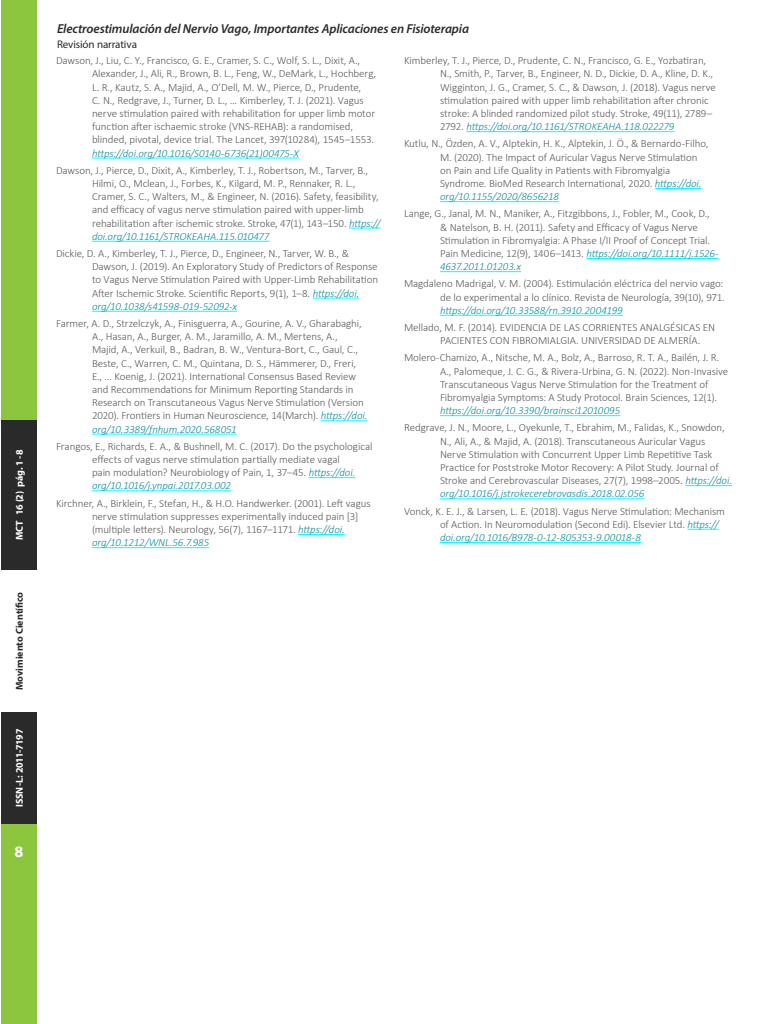
<style>
.page{position:relative;width:768px;height:1024px;background:#fff}
.page>*{position:absolute;margin:0;border:0;box-sizing:border-box;transform-origin:0 0}
.t1{font:700 16px "Myriad Pro";color:#fff}
.t2{font:italic 600 13px "Myriad Pro";letter-spacing:-.01em;color:#2a2a2a}
.t3{font:11.1px "Myriad Pro";letter-spacing:-.01em;color:#2a2a2a}
.t4{font:300 11px/13.2px "Calibri";letter-spacing:-.01em;color:#5a5a5a}
.t5{font:italic 300 11px "Calibri";letter-spacing:-.015em;color:#09909f}
.t6{font:700 10px "Myriad Pro";letter-spacing:-.01em;color:#fff}
.t7{font:700 10px "Myriad Pro";color:#2a2a2a}
.s1{font-style:italic;color:#09909f}
</style>
<div class="page">
<div style="left:1px;top:712px;width:36px;height:312px;background:#8cc63f"></div>
<div style="left:1px;top:0;width:36px;height:570px;background:#8cc63f"></div>
<div style="left:1px;top:420px;width:36px;height:150px;background:#2a2a2a"></div>
<div style="left:1px;top:712px;width:36px;height:112px;background:#2a2a2a"></div>
<hr style="left:92px;top:158px;width:207px;height:1px;background:#0ff">
<hr style="left:349px;top:228px;width:31px;height:1px;background:#0ff">
<hr style="left:92px;top:241px;width:178px;height:1px;background:#0ff">
<hr style="left:313px;top:298px;width:46px;height:1px;background:#0ff">
<hr style="left:92px;top:311px;width:145px;height:1px;background:#0ff">
<hr style="left:321px;top:421px;width:46px;height:1px;background:#0ff">
<hr style="left:92px;top:434px;width:145px;height:1px;background:#0ff">
<hr style="left:309px;top:477px;width:46px;height:1px;background:#0ff">
<hr style="left:92px;top:491px;width:139px;height:1px;background:#0ff">
<hr style="left:298px;top:534px;width:47px;height:1px;background:#0ff">
<hr style="left:92px;top:547px;width:117px;height:1px;background:#0ff">
<hr style="left:466px;top:131px;width:208px;height:1px;background:#0ff">
<hr style="left:655px;top:188px;width:47px;height:1px;background:#0ff">
<hr style="left:440px;top:201px;width:119px;height:1px;background:#0ff">
<hr style="left:586px;top:258px;width:133px;height:1px;background:#0ff">
<hr style="left:440px;top:271px;width:81px;height:1px;background:#0ff">
<hr style="left:440px;top:315px;width:183px;height:1px;background:#0ff">
<hr style="left:440px;top:415px;width:180px;height:1px;background:#0ff">
<hr style="left:685px;top:485px;width:47px;height:1px;background:#0ff">
<hr style="left:440px;top:499px;width:204px;height:1px;background:#0ff">
<hr style="left:687px;top:529px;width:32px;height:1px;background:#0ff">
<hr style="left:440px;top:542px;width:201px;height:1px;background:#0ff">
<p class="t6" style="left:13px;top:540px;width:92px;rotate:-90deg">MCT 16 (2) pág. 1-8</p>
<p class="t7" style="left:13px;top:690px;width:100px;rotate:-90deg">Movimiento Científico</p>
<p class="t6" style="left:13px;top:807px;width:80px;rotate:-90deg">ISSN-L: 2011-7197</p>
<h1 class="t1" style="left:15px;top:841px;width:10px">8</h1>
<p class="t2" style="left:57px;top:20px;width:414px">Electroestimulación del Nervio Vago, Importantes Aplicaciones en Fisioterapia</p>
<p class="t3" style="left:57px;top:38px;width:82px">Revisión narrativa</p>
<p class="t4" style="left:92px;top:54px;width:286px;text-indent:-36px">Dawson, J., Liu, C. Y., Francisco, G. E., Cramer, S. C., Wolf, S. L., Dixit, A., Alexander, J., Ali, R., Brown, B. L., Feng, W., DeMark, L., Hochberg, L. R., Kautz, S. A., Majid, A., O’Dell, M. W., Pierce, D., Prudente,<br>C. N., Redgrave, J., Turner, D. L., … Kimberley, T. J. (2021). Vagus nerve stimulation paired with rehabilitation for upper limb motor function after ischaemic stroke (VNS-REHAB): a randomised, blinded, pivotal, device trial. The Lancet, 397(10284), 1545–1553.</p>
<p class="t5" style="left:92px;top:146px;width:209px">https://doi.org/10.1016/S0140-6736(21)00475-X</p>
<p class="t4" style="left:92px;top:163px;width:290px;text-indent:-36px">Dawson, J., Pierce, D., Dixit, A., Kimberley, T. J., Robertson, M., Tarver, B., Hilmi, O., Mclean, J., Forbes, K., Kilgard, M. P., Rennaker, R. L., Cramer, S. C., Walters, M., &amp; Engineer, N. (2016). Safety, feasibility, and efficacy of vagus nerve stimulation paired with upper-limb rehabilitation after ischemic stroke. Stroke, 47(1), 143–150. <span class="s1">https:// doi.org/10.1161/STROKEAHA.115.010477</span></p>
<p class="t4" style="left:92px;top:247px;width:288px;text-indent:-36px">Dickie, D. A., Kimberley, T. J., Pierce, D., Engineer, N., Tarver, W. B., &amp; Dawson, J. (2019). An Exploratory Study of Predictors of Response to Vagus Nerve Stimulation Paired with Upper-Limb Rehabilitation After Ischemic Stroke. Scientific Reports, 9(1), 1–8. <span class="s1">https://doi. org/10.1038/s41598-019-52092-x</span></p>
<p class="t4" style="left:92px;top:317px;width:277px;text-indent:-36px">Farmer, A. D., Strzelczyk, A., Finisguerra, A., Gourine, A. V., Gharabaghi, A., Hasan, A., Burger, A. M., Jaramillo, A. M., Mertens, A., Majid, A., Verkuil, B., Badran, B. W., Ventura-Bort, C., Gaul, C., Beste, C., Warren, C. M., Quintana, D. S., Hämmerer, D., Freri, E., … Koenig, J. (2021). International Consensus Based Review and Recommendations for Minimum Reporting Standards in Research on Transcutaneous Vagus Nerve Stimulation (Version 2020). Frontiers in Human Neuroscience, 14(March). <span class="s1">https://doi. org/10.3389/fnhum.2020.568051</span></p>
<p class="t4" style="left:92px;top:440px;width:282px;text-indent:-36px">Frangos, E., Richards, E. A., &amp; Bushnell, M. C. (2017). Do the psychological effects of vagus nerve stimulation partially mediate vagal<br>pain modulation? Neurobiology of Pain, 1, 37–45. <span class="s1">https://doi. org/10.1016/j.ynpai.2017.03.002</span></p>
<p class="t4" style="left:92px;top:496px;width:280px;text-indent:-36px">Kirchner, A., Birklein, F., Stefan, H., &amp; H.O. Handwerker. (2001). Left vagus nerve stimulation suppresses experimentally induced pain [3] (multiple letters). Neurology, 56(7), 1167–1171. <span class="s1">https://doi. org/10.1212/WNL.56.7.985</span></p>
<p class="t4" style="left:440px;top:54px;width:277px;text-indent:-36px">Kimberley, T. J., Pierce, D., Prudente, C. N., Francisco, G. E., Yozbatiran, N., Smith, P., Tarver, B., Engineer, N. D., Dickie, D. A., Kline, D. K., Wigginton, J. G., Cramer, S. C., &amp; Dawson, J. (2018). Vagus nerve stimulation paired with upper limb rehabilitation after chronic stroke: A blinded randomized pilot study. Stroke, 49(11), 2789– 2792. <span class="s1">https://doi.org/10.1161/STROKEAHA.118.022279</span></p>
<p class="t4" style="left:440px;top:137px;width:270px;text-indent:-36px">Kutlu, N., Özden, A. V., Alptekin, H. K., Alptekin, J. Ö., &amp; Bernardo-Filho, M. (2020). The Impact of Auricular Vagus Nerve Stimulation on Pain and Life Quality in Patients with Fibromyalgia Syndrome. BioMed Research International, 2020. <span class="s1">https://doi. org/10.1155/2020/8656218</span></p>
<p class="t4" style="left:440px;top:207px;width:280px;text-indent:-36px">Lange, G., Janal, M. N., Maniker, A., Fitzgibbons, J., Fobler, M., Cook, D., &amp; Natelson, B. H. (2011). Safety and Efficacy of Vagus Nerve Stimulation in Fibromyalgia: A Phase I/II Proof of Concept Trial.<br>Pain Medicine, 12(9), 1406–1413. <span class="s1">https://doi.org/10.1111/j.1526- 4637.2011.01203.x</span></p>
<p class="t4" style="left:404px;top:277px;width:322px;text-align:right">Magdaleno Madrigal, V. M. (2004). Estimulación eléctrica del nervio vago: de lo experimental a lo clínico. Revista de Neurología, 39(10), 971.</p>
<p class="t5" style="left:440px;top:303px;width:184px">https://doi.org/10.33588/rn.3910.2004199</p>
<p class="t4" style="left:440px;top:321px;width:277px;text-indent:-36px">Mellado, M. F. (2014). EVIDENCIA DE LAS CORRIENTES ANALGÉSICAS EN<br>PACIENTES CON FIBROMIALGIA. UNIVERSIDAD DE ALMERÍA.</p>
<p class="t4" style="left:440px;top:351px;width:290px;text-indent:-36px">Molero-Chamizo, A., Nitsche, M. A., Bolz, A., Barroso, R. T. A., Bailén, J. R.<br>A., Palomeque, J. C. G., &amp; Rivera-Urbina, G. N. (2022). Non-Invasive Transcutaneous Vagus Nerve Stimulation for the Treatment of Fibromyalgia Symptoms: A Study Protocol. Brain Sciences, 12(1).</p>
<p class="t5" style="left:440px;top:404px;width:182px">https://doi.org/10.3390/brainsci12010095</p>
<p class="t4" style="left:440px;top:421px;width:294px;text-indent:-36px">Redgrave, J. N., Moore, L., Oyekunle, T., Ebrahim, M., Falidas, K., Snowdon, N., Ali, A., &amp; Majid, A. (2018). Transcutaneous Auricular Vagus Nerve Stimulation with Concurrent Upper Limb Repetitive Task Practice for Poststroke Motor Recovery: A Pilot Study. Journal of Stroke and Cerebrovascular Diseases, 27(7), 1998–2005. <span class="s1">https://doi. org/10.1016/j.jstrokecerebrovasdis.2018.02.056</span></p>
<p class="t4" style="left:440px;top:504px;width:286px;text-indent:-36px">Vonck, K. E. J., &amp; Larsen, L. E. (2018). Vagus Nerve Stimulation: Mechanism of Action. In Neuromodulation (Second Edi). Elsevier Ltd. <span class="s1">https:// doi.org/10.1016/B978-0-12-805353-9.00018-8</span></p>
</div>
